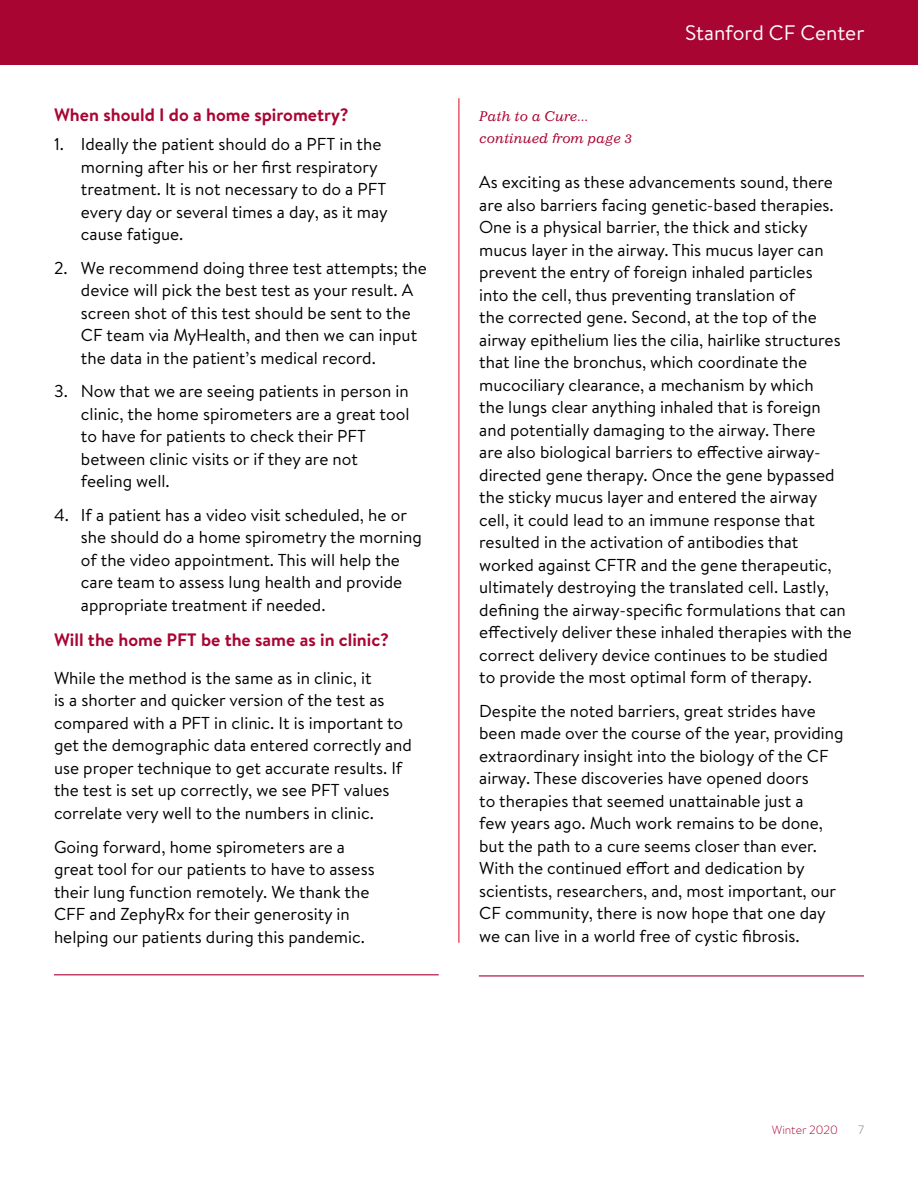
<style>
.page{position:relative;width:918px;height:1188px;background:#fff}
.page>*{position:absolute;margin:0;border:0;box-sizing:border-box;transform-origin:0 0}
.t1{font:21px "Brandon Text";color:#fff}
.t2{font:700 18px "Brandon Text";color:#a90533}
.t3{font:17.25px/22.5px "Brandon Text";color:#000}
.t4{font:italic 13.5px/22.5px "Impressum LT";color:#a90533}
.t5{font:300 12px "Brandon Text";color:#a90533}
.t6{font:300 12px "Brandon Text";color:#827975}
</style>
<div class="page">
<div style="left:0;top:0;width:918px;height:65px;background:#a90533"></div>
<hr style="left:54px;top:974px;width:385px;height:1px;background:#a90533">
<hr style="left:479px;top:975px;width:385px;height:1px;background:#a90533">
<hr style="left:458px;top:98px;width:1px;height:845px;background:#e61d36">
<p class="t2" style="left:54px;top:102px;width:296px">When should I do a home spirometry?</p>
<p class="t3" style="left:81px;top:132px;width:308px;text-indent:-27px">1. Ideally the patient should do a PFT in the morning after his or her first respiratory treatment. It is not necessary to do a PFT every day or several times a day, as it may cause fatigue.</p>
<p class="t3" style="left:81px;top:256px;width:347px;text-indent:-27px">2. We recommend doing three test attempts; the device will pick the best test as your result. A screen shot of this test should be sent to the CF team via MyHealth, and then we can input the data in the patient’s medical record.</p>
<p class="t3" style="left:81px;top:379px;width:330px;text-indent:-27px">3. Now that we are seeing patients in person in clinic, the home spirometers are a great tool to have for patients to check their PFT between clinic visits or if they are not feeling well.</p>
<p class="t3" style="left:81px;top:503px;width:342px;text-indent:-27px">4. If a patient has a video visit scheduled, he or she should do a home spirometry the morning of the video appointment. This will help the care team to assess lung health and provide appropriate treatment if needed.</p>
<p class="t2" style="left:54px;top:627px;width:337px">Will the home PFT be the same as in clinic?</p>
<p class="t3" style="left:54px;top:666px;width:360px">While the method is the same as in clinic, it<br>is a shorter and quicker version of the test as compared with a PFT in clinic. It is important to get the demographic data entered correctly and use proper technique to get accurate results. If the test is set up correctly, we see PFT values correlate very well to the numbers in clinic.</p>
<p class="t3" style="left:54px;top:835px;width:322px">Going forward, home spirometers are a great tool for our patients to have to assess their lung function remotely. We thank the CFF and ZephyRx for their generosity in helping our patients during this pandemic.</p>
<p class="t4" style="left:479px;top:105px;width:154px">Path to a Cure... continued from page 3</p>
<p class="t1" style="left:685px;top:19px;width:181px">Stanford CF Center</p>
<p class="t3" style="left:479px;top:170px;width:374px">As exciting as these advancements sound, there are also barriers facing genetic-based therapies.<br>One is a physical barrier, the thick and sticky mucus layer in the airway. This mucus layer can prevent the entry of foreign inhaled particles<br>into the cell, thus preventing translation of<br>the corrected gene. Second, at the top of the airway epithelium lies the cilia, hairlike structures that line the bronchus, which coordinate the mucociliary clearance, a mechanism by which<br>the lungs clear anything inhaled that is foreign and potentially damaging to the airway. There<br>are also biological barriers to effective airway&shy;directed gene therapy. Once the gene bypassed the sticky mucus layer and entered the airway<br>cell, it could lead to an immune response that resulted in the activation of antibodies that worked against CFTR and the gene therapeutic, ultimately destroying the translated cell. Lastly, defining the airway-specific formulations that can effectively deliver these inhaled therapies with the correct delivery device continues to be studied<br>to provide the most optimal form of therapy.</p>
<p class="t3" style="left:479px;top:699px;width:366px">Despite the noted barriers, great strides have been made over the course of the year, providing extraordinary insight into the biology of the CF airway. These discoveries have opened doors<br>to therapies that seemed unattainable just a<br>few years ago. Much work remains to be done, but the path to a cure seems closer than ever.<br>With the continued effort and dedication by scientists, researchers, and, most important, our CF community, there is now hope that one day we can live in a world free of cystic fibrosis.</p>
<p class="t5" style="left:772px;top:1122px;width:68px">Winter 2020</p>
<p class="t6" style="left:858px;top:1122px;width:7px">7</p>
</div>
